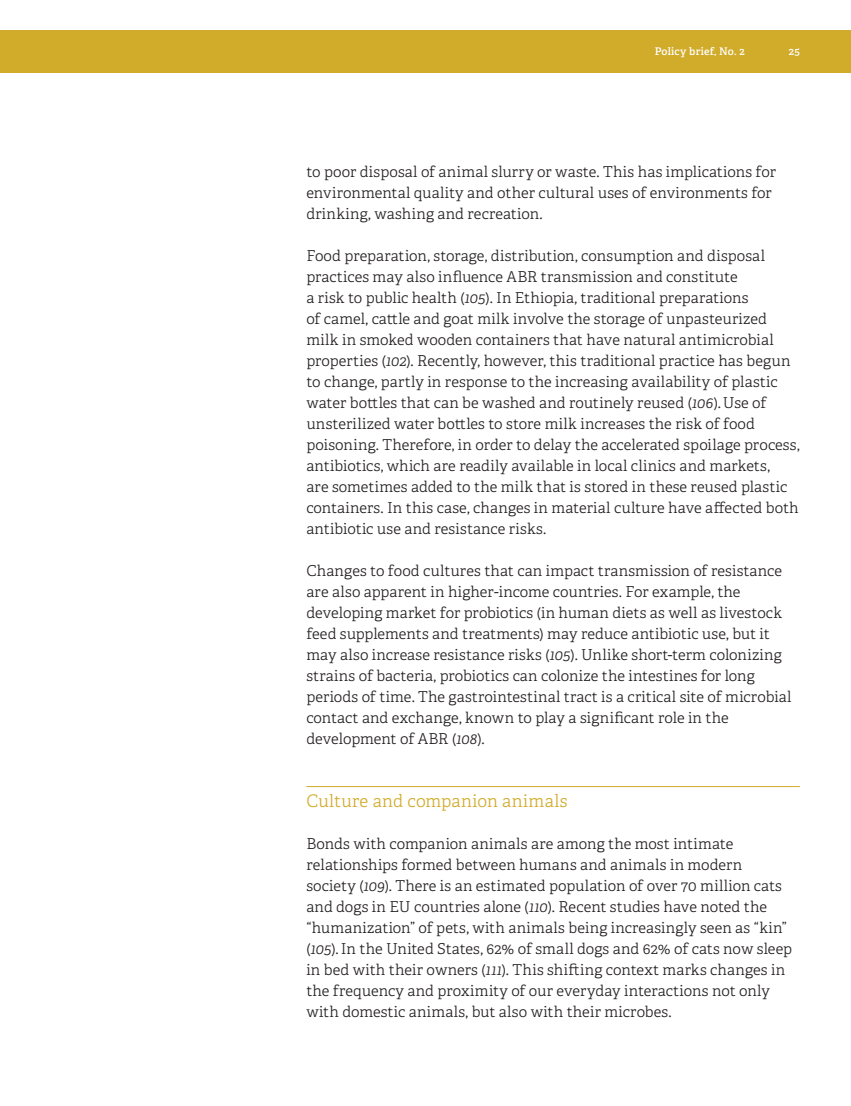
<style>
.page{position:relative;width:851px;height:1106px;background:#fff}
.page>*{position:absolute;margin:0;border:0;box-sizing:border-box;transform-origin:0 0}
.HEAD_B{font:300 17.25px "Adelle CYR";letter-spacing:.015em;color:#d1ab2a}
.BODY_TEXT{font:300 15px/21px "Adelle CYR";letter-spacing:.005em;color:#231f20}
.t1{font:600 10.5px "Adelle CYR";letter-spacing:.025em;color:#fff}
.s1{font-style:italic}
</style>
<div class="page">
<div style="left:0;top:30px;width:850px;height:42px;background:#d1ab2a"></div>
<hr style="left:306px;top:786px;width:493px;height:1px;background:#d1ab2a">
<p class="t1" style="left:654px;top:44px;width:91px">Policy brief, No. 2</p>
<p class="t1" style="left:788px;top:44px;width:13px">25</p>
<p class="BODY_TEXT" style="left:306px;top:161px;width:471px">to poor disposal of animal slurry or waste. This has implications for environmental quality and other cultural uses of environments for drinking, washing and recreation.</p>
<p class="BODY_TEXT" style="left:306px;top:245px;width:494px">Food preparation, storage, distribution, consumption and disposal practices may also influence ABR transmission and constitute<br>a risk to public health (<span class="s1">105</span>). In Ethiopia, traditional preparations<br>of camel, cattle and goat milk involve the storage of unpasteurized milk in smoked wooden containers that have natural antimicrobial properties (<span class="s1">102</span>). Recently, however, this traditional practice has begun to change, partly in response to the increasing availability of plastic water bottles that can be washed and routinely reused (<span class="s1">106</span>).Use of unsterilized water bottles to store milk increases the risk of food poisoning. Therefore, in order to delay the accelerated spoilage process, antibiotics, which are readily available in local clinics and markets,<br>are sometimes added to the milk that is stored in these reused plastic containers. In this case, changes in material culture have affected both antibiotic use and resistance risks.</p>
<p class="BODY_TEXT" style="left:306px;top:560px;width:486px">Changes to food cultures that can impact transmission of resistance are also apparent in higher-income countries. For example, the developing market for probiotics (in human diets as well as livestock feed supplements and treatments) may reduce antibiotic use, but it may also increase resistance risks (<span class="s1">105</span>). Unlike short-term colonizing strains of bacteria, probiotics can colonize the intestines for long periods of time. The gastrointestinal tract is a critical site of microbial contact and exchange, known to play a significant role in the development of ABR (<span class="s1">108</span>).</p>
<p class="HEAD_B" style="left:306px;top:789px;width:263px">Culture and companion animals</p>
<p class="BODY_TEXT" style="left:306px;top:833px;width:487px">Bonds with companion animals are among the most intimate relationships formed between humans and animals in modern society (<span class="s1">109</span>). There is an estimated population of over 70 million cats and dogs in EU countries alone (<span class="s1">110</span>). Recent studies have noted the “humanization” of pets, with animals being increasingly seen as “kin” (<span class="s1">105</span>).In the United States, 62% of small dogs and 62% of cats now sleep in bed with their owners (<span class="s1">111</span>). This shifting context marks changes in the frequency and proximity of our everyday interactions not only with domestic animals, but also with their microbes.</p>
</div>
